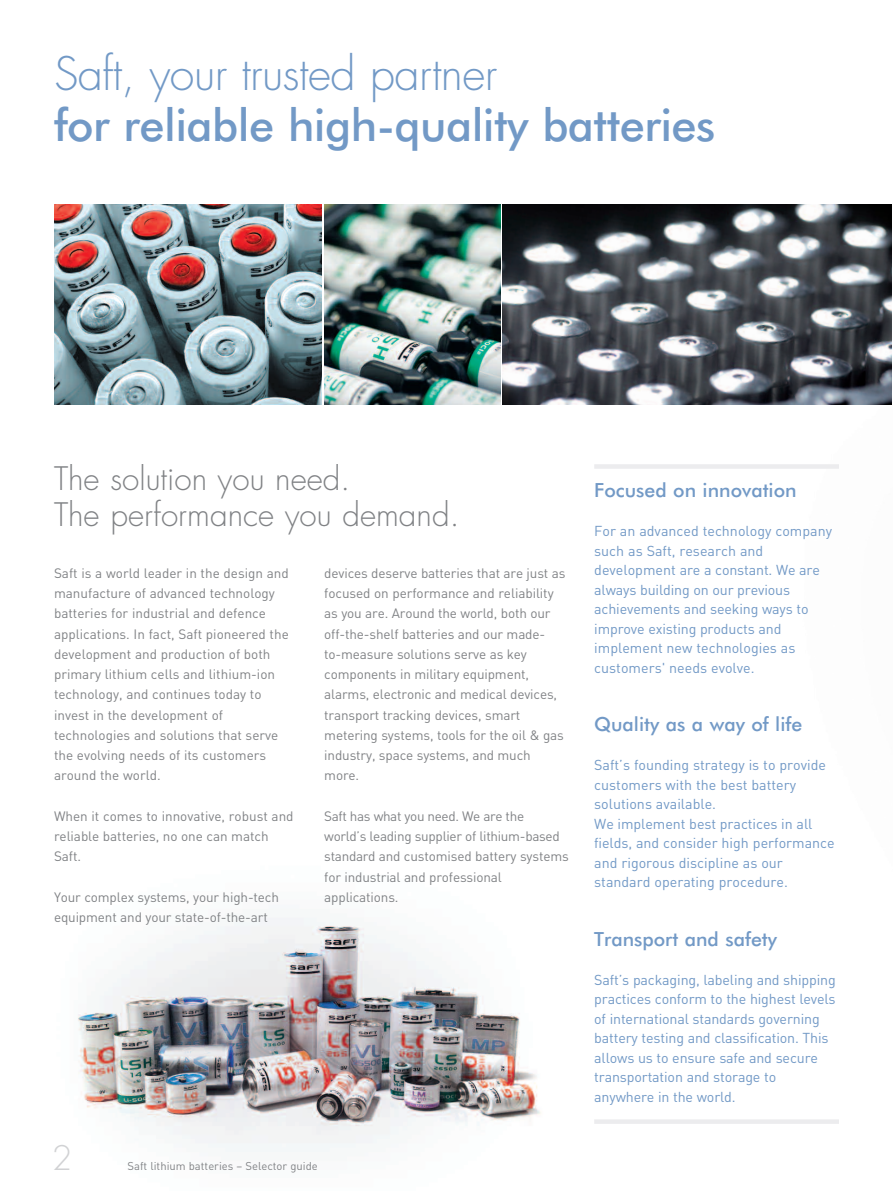
<style>
.page{position:relative;width:893px;height:1191px;background:#fff}
.page>*{position:absolute;margin:0;border:0;box-sizing:border-box;transform-origin:0 0}
.t1{font:500 45px "Futura BT";letter-spacing:-.01em;color:#7299c6}
.t2{font:300 45px "Futura";letter-spacing:-.01em;color:#7299c6}
.t3{font:300 33px "Futura";color:#d1d2d4}
.t4{font:300 31.5px/36px "Futura";color:#808285}
.t5{font:500 19.5px "Futura BT";color:#7299c6}
.t6{font:14.25px/19.5px "DINOT";letter-spacing:-.01em;color:#7299c6}
.t7{font:13.5px/20.2px "DINOT";letter-spacing:-.01em;color:#808285}
.t8{font:11.25px "DINOT";color:#808285}
</style>
<div class="page">
<img style="left:78px;top:918px;width:463px;height:234px">
<img style="left:324px;top:204px;width:176px;height:200px">
<img style="left:502px;top:204px;width:390px;height:200px">
<img style="left:54px;top:204px;width:268px;height:200px">
<div style="left:594px;top:464px;width:245px;height:5px;background:#ececee"></div>
<hr style="left:594px;top:1119px;width:245px;height:4px;background:#ececee">
<h1 class="t2" style="left:54px;top:53px;width:445px">Saft, your trusted partner</h1>
<h1 class="t1" style="left:54px;top:99px;width:663px">for reliable high-quality batteries</h1>
<h3 class="t4" style="left:54px;top:463px;width:407px">The solution you need.<br>The performance you demand.</h3>
<p class="t7" style="left:54px;top:564px;width:236px">Saft is a world leader in the design and manufacture of advanced technology batteries for industrial and defence applications. In fact, Saft pioneered the development and production of both primary lithium cells and lithium-ion technology, and continues today to invest in the development of technologies and solutions that serve the evolving needs of its customers around the world.</p>
<p class="t7" style="left:54px;top:807px;width:241px">When it comes to innovative, robust and reliable batteries, no one can match<br>Saft.</p>
<p class="t7" style="left:54px;top:888px;width:227px">Your complex systems, your high-tech equipment and your state-of-the-art</p>
<p class="t7" style="left:324px;top:564px;width:243px">devices deserve batteries that are just as focused on performance and reliability as you are. Around the world, both our off-the-shelf batteries and our made&shy;to-measure solutions serve as key components in military equipment, alarms, electronic and medical devices, transport tracking devices, smart metering systems, tools for the oil &amp; gas industry, space systems, and much more.</p>
<p class="t7" style="left:324px;top:807px;width:246px">Saft has what you need. We are the world’s leading supplier of lithium-based standard and customised battery systems for industrial and professional applications.</p>
<h2 class="t3" style="left:52px;top:1142px;width:22px">2</h2>
<p class="t8" style="left:128px;top:1162px;width:192px">Saft lithium batteries – Selector guide</p>
<h3 class="t5" style="left:594px;top:479px;width:204px">Focused on innovation</h3>
<p class="t6" style="left:594px;top:523px;width:239px">For an advanced technology company such as Saft, research and development are a constant. We are always building on our previous achievements and seeking ways to improve existing products and implement new technologies as customers' needs evolve.</p>
<h3 class="t5" style="left:594px;top:713px;width:210px">Quality as a way of life</h3>
<p class="t6" style="left:594px;top:757px;width:242px">Saft’s founding strategy is to provide customers with the best battery solutions available.<br>We implement best practices in all fields, and consider high performance and rigorous discipline as our standard operating procedure.</p>
<h3 class="t5" style="left:594px;top:927px;width:184px">Transport and safety</h3>
<p class="t6" style="left:594px;top:971px;width:243px">Saft’s packaging, labeling and shipping practices conform to the highest levels of international standards governing battery testing and classification. This allows us to ensure safe and secure transportation and storage to anywhere in the world.</p>
</div>
